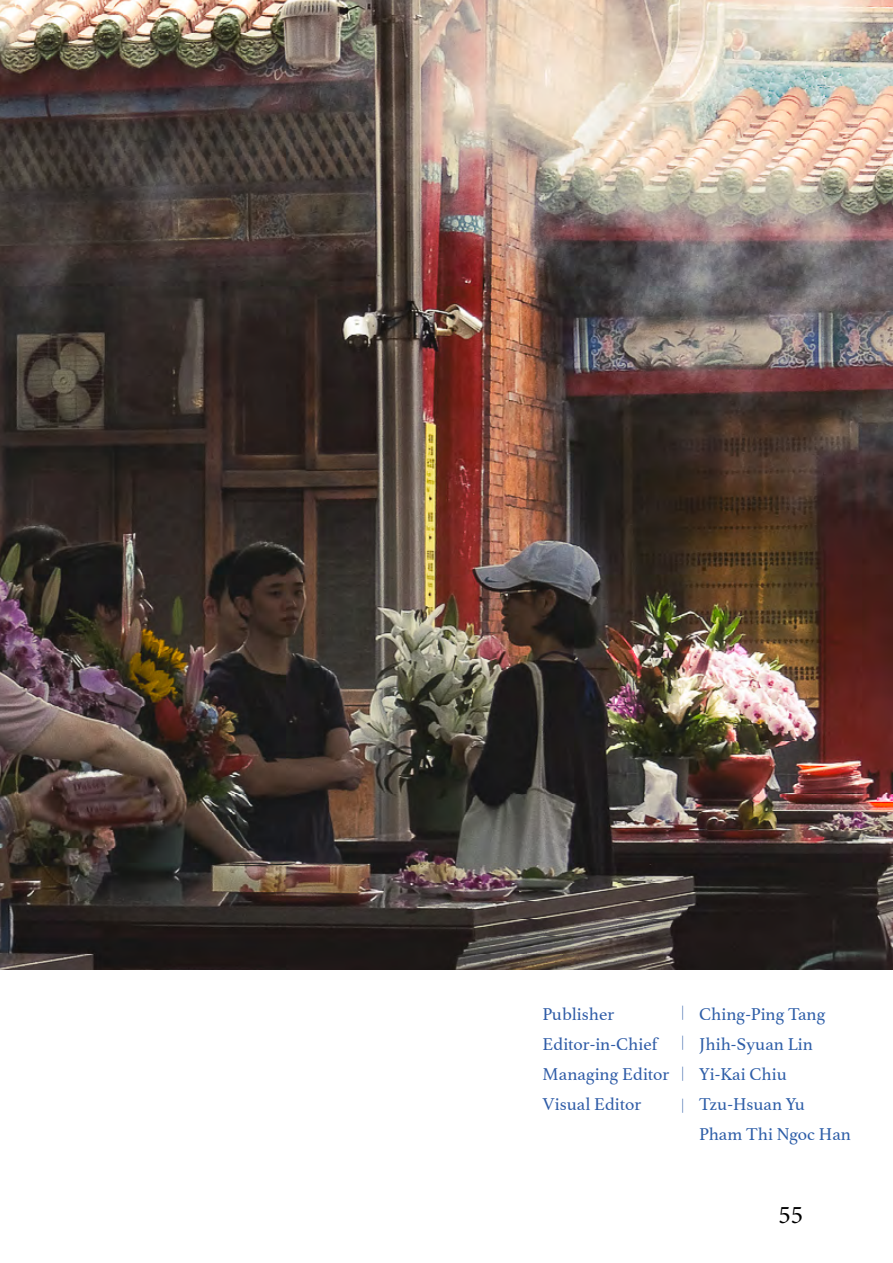
<style>
.page{position:relative;width:893px;height:1263px;background:#fff}
.page>*{position:absolute;margin:0;border:0;box-sizing:border-box;transform-origin:0 0}
.t1{font:25.5px "Minion Pro";color:#000}
.t2{font:18px/30px "Athelas";color:#2e5ea8}
.t3{font:18px/30px "Athelas";color:#2f5ca7}
.t4{font:300 16.5px/29.7px "Adobe Ming Std";color:#2f5ca7}
.s1{font-family:"Adobe Ming Std";font-weight:300;font-size:16.5px}
</style>
<div class="page">
<img style="left:0;top:0;width:893px;height:969px">
<p class="t4" style="left:674px;top:998px;width:18px">｜｜</p>
<p class="t3" style="left:543px;top:998px;width:150px">Publisher<br>Editor-in-Chief<br>Managing Editor <span class="s1">｜<br></span>Visual Editor</p>
<p class="t2" style="left:699px;top:998px;width:153px">Ching-Ping Tang<br>Jhih-Syuan Lin<br>Yi-Kai Chiu<br>Tzu-Hsuan Yu<br>Pham Thi Ngoc Han</p>
<p class="t4" style="left:674px;top:1090px;width:18px">｜</p>
<h1 class="t1" style="left:778px;top:1198px;width:26px">55</h1>
</div>
